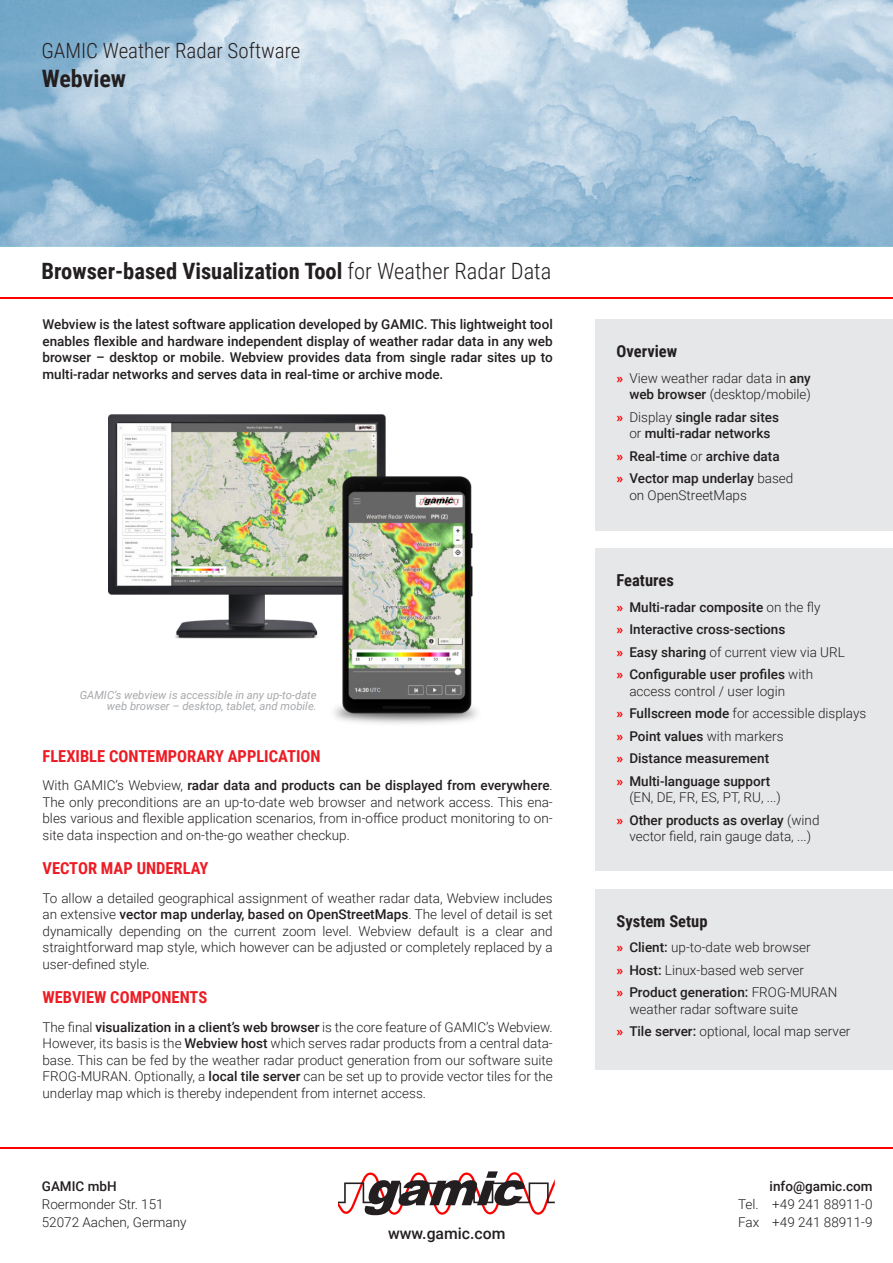
<style>
.page{position:relative;width:893px;height:1263px;background:#fff}
.page>*{position:absolute;margin:0;border:0;box-sizing:border-box;transform-origin:0 0}
.t1{font:700 24px "Roboto Condensed";color:#231f20}
.t2{font:700 22.5px "Roboto Condensed";color:#231f20}
.t3{font:300 21px "Roboto Condensed";color:#231f20}
.t4{font:700 16.5px "Roboto Condensed";color:#ed1c24}
.t5{font:700 16.5px "Roboto Condensed";color:#231f20}
.t6{font:500 15.75px "Roboto";color:#231f20}
.t7{font:300 13.5px/16.5px "Roboto";color:#231f20}
.t8{font:500 13.5px/22.5px "Roboto";color:#231f20}
.t9{font:italic 11.25px/11.2px "Roboto";color:#a7a9ac;text-align:right}
.s1{font-weight:300}
.s2{font-weight:500}
.s3{font-weight:700;color:#f00}
</style>
<div class="page">
<hr style="left:0;top:1147px;width:893px;height:2px;background:#f00">
<hr style="left:0;top:297px;width:893px;height:1px;background:#f00">
<img style="left:0;top:0;width:893px;height:247px">
<svg style="left:338px;top:1171px;width:217px;height:44px"></svg>
<img style="left:109px;top:415px;width:276px;height:223px">
<img style="left:325px;top:476px;width:152px;height:248px">
<div style="left:595px;top:319px;width:298px;height:211px;background:#e6e7e8"></div>
<div style="left:595px;top:548px;width:298px;height:323px;background:#e6e7e8"></div>
<div style="left:595px;top:889px;width:298px;height:180px;background:#e6e7e8"></div>
<h3 class="t3" style="left:41px;top:43px;width:261px">GAMIC Weather Radar Software</h3>
<h1 class="t1" style="left:42px;top:69px;width:86px">Webview</h1>
<h2 class="t2" style="left:42px;top:262px;width:511px">Browser-based Visualization Tool <span class="s1">for Weather Radar Data</span></h2>
<p class="t8" style="left:43px;top:317px;width:512px;line-height:16.5px;text-align:justify">Webview is the latest software application developed by GAMIC. This lightweight tool enables flexible and hardware independent display of weather radar data in any web browser – desktop or mobile. Webview provides data from single radar sites up to multi-radar networks and serves data in real-time or archive mode.</p>
<p class="t9" style="left:80px;top:690px;width:239px">GAMIC’s webview is accessible in any up-to-date web browser – desktop, tablet, and mobile.</p>
<p class="t4" style="left:43px;top:749px;width:279px">FLEXIBLE CONTEMPORARY APPLICATION</p>
<p class="t7" style="left:43px;top:779px;width:512px;text-align:justify">With GAMIC’s Webview, <span class="s2">radar data and products can be displayed from everywhere</span>.<br>The only preconditions are an up-to-date web browser and network access. This ena‐ bles various and flexible application scenarios, from in-office product monitoring to on&shy;site data inspection and on-the-go weather checkup.</p>
<p class="t4" style="left:43px;top:862px;width:167px">VECTOR MAP UNDERLAY</p>
<p class="t7" style="left:43px;top:891px;width:512px;text-align:justify">To allow a detailed geographical assignment of weather radar data, Webview includes an extensive <span class="s2">vector map underlay, based on OpenStreetMaps</span>. The level of detail is set dynamically depending on the current zoom level. Webview default is a clear and straightforward map style, which however can be adjusted or completely replaced by a user-defined style.</p>
<p class="t4" style="left:43px;top:991px;width:166px">WEBVIEW COMPONENTS</p>
<p class="t7" style="left:43px;top:1020px;width:512px;text-align:justify">The final <span class="s2">visualization in a client’s web browser</span> is the core feature of GAMIC’s Webview.<br>However, its basis is the <span class="s2">Webview host</span> which serves radar products from a central data‐ base. This can be fed by the weather radar product generation from our software suite FROG-MURAN. Optionally, a <span class="s2">local tile server</span> can be set up to provide vector tiles for the underlay map which is thereby independent from internet access.</p>
<p class="t8" style="left:42px;top:1177px;width:76px">GAMIC mbH</p>
<p class="t7" style="left:42px;top:1197px;width:146px;line-height:18px">Roermonder Str. 151<br>52072 Aachen, Germany</p>
<p class="t6" style="left:388px;top:1227px;width:119px">www.gamic.com</p>
<p class="t5" style="left:617px;top:345px;width:62px">Overview</p>
<p class="t7" style="left:617px;top:371px;width:196px;text-align:right"><span class="s3">»</span> View weather radar data in <span class="s2">any web browser</span> (desktop/mobile)</p>
<p class="t8" style="left:617px;top:410px;width:164px;line-height:16.5px;text-align:center"><span class="s3">»</span> <span class="s1">Display</span> single radar sites <span class="s1">or</span> multi-radar networks</p>
<p class="t8" style="left:617px;top:446px;width:178px"><span class="s3">»</span> Real-time <span class="s1">or</span> archive data<br><span class="s3">»</span> Vector map underlay <span class="s1">based</span></p>
<p class="t7" style="left:629px;top:488px;width:119px">on OpenStreetMaps</p>
<p class="t5" style="left:617px;top:574px;width:59px">Features</p>
<p class="t8" style="left:617px;top:597px;width:230px"><span class="s3">»</span> Multi-radar composite <span class="s1">on the fly<br></span><span class="s3">»</span> Interactive cross-sections<br><span class="s3">»</span> Easy sharing <span class="s1">of current view via URL </span><span class="s3">»</span> Configurable user profiles <span class="s1">with</span></p>
<p class="t8" style="left:617px;top:681px;width:251px;text-indent:13px"><span class="s1">access control / user login<br></span><span class="s3">»</span> Fullscreen mode <span class="s1">for accessible displays </span><span class="s3">»</span> Point values <span class="s1">with markers<br></span><span class="s3">»</span> Distance measurement<br><span class="s3">»</span> Multi-language support</p>
<p class="t7" style="left:617px;top:788px;width:204px;line-height:22.5px;text-indent:13px">(EN, DE, FR, ES, PT, RU, ...)<br><span class="s3">»</span> <span class="s2">Other products as overlay</span> (wind</p>
<p class="t7" style="left:629px;top:830px;width:183px">vector field, rain gauge data, ...)</p>
<p class="t5" style="left:617px;top:914px;width:92px">System Setup</p>
<p class="t7" style="left:617px;top:937px;width:222px;line-height:22.5px"><span class="s3">»</span> <span class="s2">Client:</span> up-to-date web browser<br><span class="s3">»</span> <span class="s2">Host:</span> Linux-based web server<br><span class="s3">»</span> <span class="s2">Product generation:</span> FROG-MURAN</p>
<p class="t7" style="left:617px;top:999px;width:235px;line-height:22.5px;text-indent:13px">weather radar software suite<br><span class="s3">»</span> <span class="s2">Tile server:</span> optional, local map server</p>
<p class="t8" style="left:770px;top:1177px;width:104px">info@gamic.com</p>
<p class="t7" style="left:738px;top:1197px;width:136px;line-height:18px">Tel. +49 241 88911-0<br>Fax +49 241 88911-9</p>
</div>
